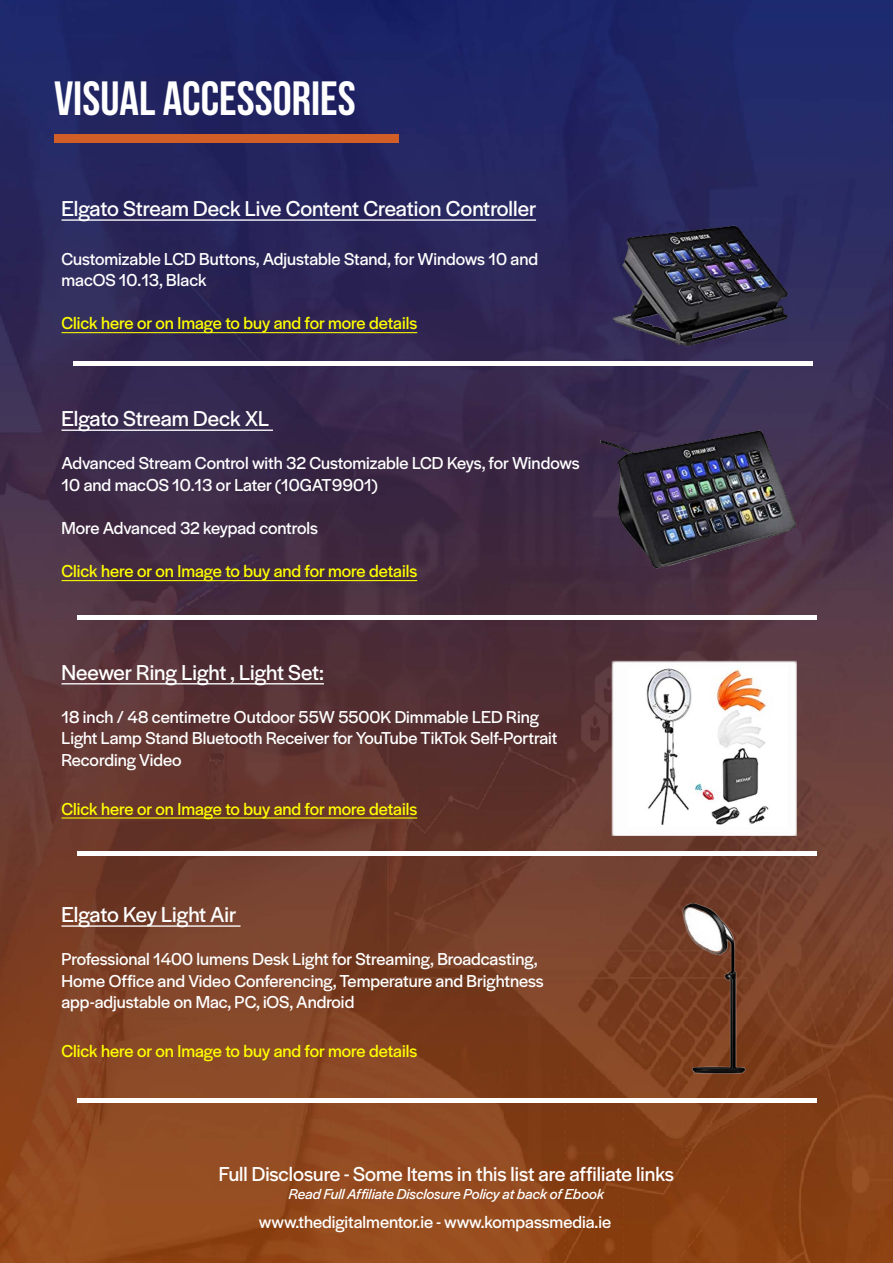
<style>
.page{position:relative;width:893px;height:1263px;background:#fff}
.page>*{position:absolute;margin:0;border:0;box-sizing:border-box;transform-origin:0 0}
.t1{font:48px "Bebas Neue";color:#fff}
.t2{font:22.5px "Halyard Display";color:#fff}
.t3{font:21px "Halyard Display";color:#fff}
.t4{font:18px/21.6px "Halyard Display";color:#fff}
.t5{font:18px "Halyard Display";color:#ff0}
.t6{font:italic 15px "Halyard Display";color:#fff}
</style>
<div class="page">
<img style="left:0;top:0;width:893px;height:1263px">
<div style="left:54px;top:134px;width:344px;height:8px;background:#d15d27"></div>
<hr style="left:74px;top:362px;width:738px;height:4px;background:#fff">
<hr style="left:77px;top:616px;width:739px;height:4px;background:#fff">
<div style="left:77px;top:851px;width:739px;height:5px;background:#fff"></div>
<hr style="left:77px;top:1098px;width:739px;height:4px;background:#fff">
<img style="left:593px;top:193px;width:219px;height:174px">
<img style="left:593px;top:402px;width:218px;height:185px">
<img style="left:611px;top:661px;width:186px;height:175px">
<img style="left:594px;top:898px;width:219px;height:186px">
<hr style="left:62px;top:219px;width:474px;height:2px;background:#fff">
<hr style="left:62px;top:332px;width:355px;height:1px;background:#ff0">
<hr style="left:62px;top:430px;width:211px;height:1px;background:#fff">
<hr style="left:62px;top:580px;width:355px;height:1px;background:#ff0">
<hr style="left:62px;top:683px;width:262px;height:1px;background:#fff">
<hr style="left:62px;top:817px;width:355px;height:1px;background:#ff0">
<hr style="left:62px;top:925px;width:179px;height:2px;background:#fff">
<h1 class="t1" style="left:54px;top:72px;width:303px">VISUAL ACCESSORIES</h1>
<p class="t2" style="left:62px;top:192px;width:476px">Elgato Stream Deck Live Content Creation Controller</p>
<p class="t4" style="left:62px;top:247px;width:478px">Customizable LCD Buttons, Adjustable Stand, for Windows 10 and macOS 10.13, Black</p>
<p class="t5" style="left:62px;top:311px;width:357px">Click here or on Image to buy and for more details</p>
<p class="t2" style="left:62px;top:403px;width:210px">Elgato Stream Deck XL</p>
<p class="t4" style="left:62px;top:451px;width:520px">Advanced Stream Control with 32 Customizable LCD Keys, for Windows<br>10 and macOS 10.13 or Later (10GAT9901)</p>
<p class="t4" style="left:62px;top:516px;width:258px">More Advanced 32 keypad controls</p>
<p class="t5" style="left:62px;top:558px;width:357px">Click here or on Image to buy and for more details</p>
<p class="t2" style="left:62px;top:656px;width:264px">Neewer Ring Light , Light Set:</p>
<p class="t4" style="left:62px;top:705px;width:497px">18 inch / 48 centimetre Outdoor 55W 5500K Dimmable LED Ring<br>Light Lamp Stand Bluetooth Receiver for YouTube TikTok Self-Portrait<br>Recording Video</p>
<p class="t5" style="left:62px;top:796px;width:357px">Click here or on Image to buy and for more details</p>
<p class="t2" style="left:62px;top:898px;width:177px">Elgato Key Light Air</p>
<p class="t4" style="left:62px;top:947px;width:484px">Professional 1400 lumens Desk Light for Streaming, Broadcasting,<br>Home Office and Video Conferencing, Temperature and Brightness app-adjustable on Mac, PC, iOS, Android</p>
<p class="t5" style="left:62px;top:1038px;width:357px">Click here or on Image to buy and for more details</p>
<p class="t3" style="left:219px;top:1159px;width:457px">Full Disclosure - Some Items in this list are affiliate links</p>
<p class="t6" style="left:289px;top:1183px;width:317px">Read Full Affiliate Disclosure Policy at back of Ebook</p>
<p class="t4" style="left:259px;top:1210px;width:354px">www.thedigitalmentor.ie - www.kompassmedia.ie</p>
</div>
